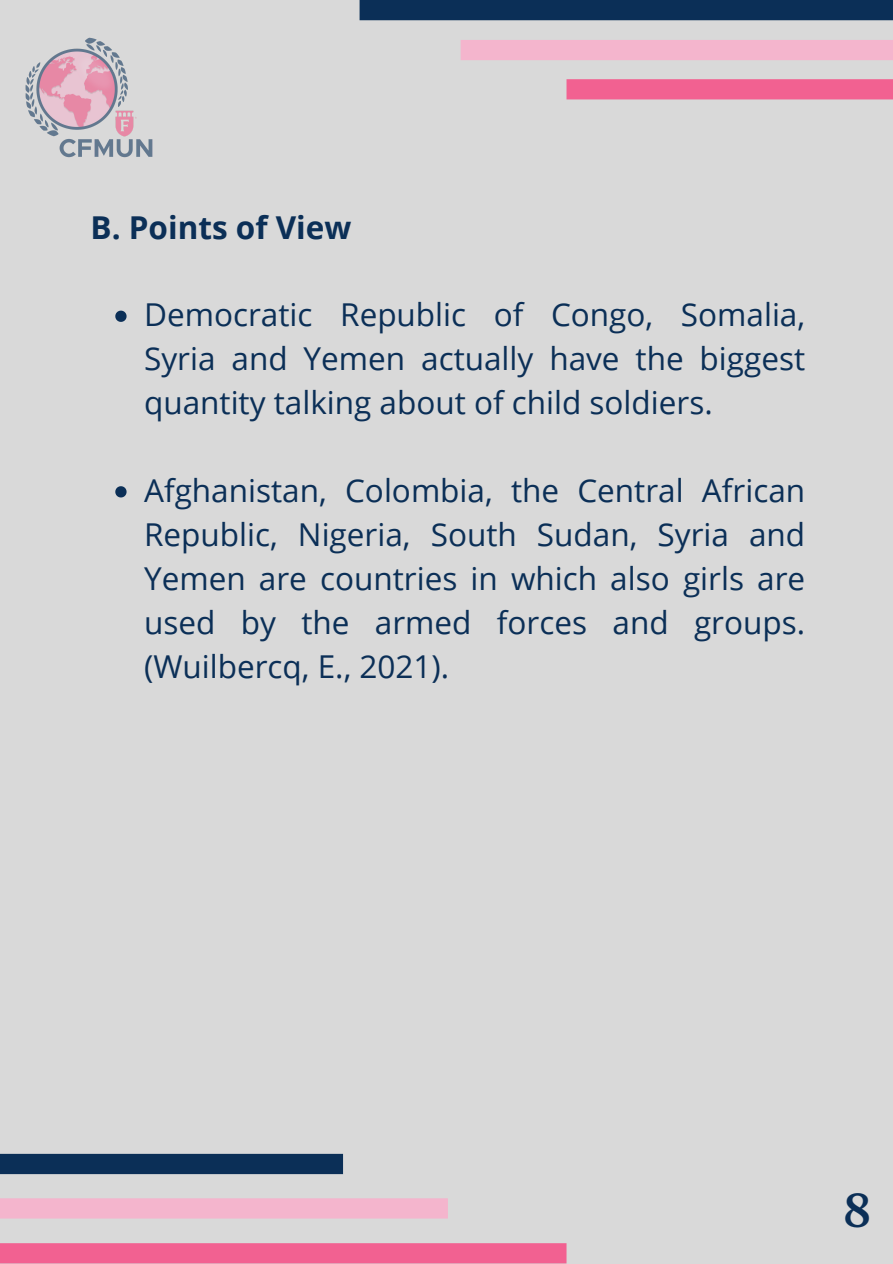
<style>
.page{position:relative;width:893px;height:1264px;background:#fff}
.page>*{position:absolute;margin:0;border:0;box-sizing:border-box;transform-origin:0 0}
.t1{font:47.85px "Roca One";color:#0b2f57}
.t2{font:31.5px/43.8px "Open Sans";color:#0b2f57;text-align:justify}
.t3{font:700 31.5px "Open Sans";color:#0b2f57}
</style>
<div class="page">
<div style="left:0;top:0;width:892px;height:1263px;background:#d9d9d9"></div>
<div style="left:359px;top:0;width:533px;height:20px;background:#0b2f57"></div>
<div style="left:460px;top:40px;width:432px;height:20px;background:#f4b5cd"></div>
<div style="left:566px;top:79px;width:326px;height:20px;background:#f26191"></div>
<div style="left:0;top:1198px;width:448px;height:20px;background:#f4b5cd"></div>
<div style="left:0;top:1243px;width:566px;height:20px;background:#f26191"></div>
<img style="left:25px;top:37px;width:128px;height:121px">
<div style="left:0;top:1153px;width:343px;height:21px;background:#0b2f57"></div>
<svg style="left:115px;top:310px;width:11px;height:12px"></svg>
<svg style="left:115px;top:486px;width:11px;height:11px"></svg>
<h1 class="t3" style="left:90px;top:205px;width:262px">B. Points of View</h1>
<p class="t2" style="left:144px;top:292px;width:662px">Democratic Republic of Congo, Somalia, Syria and Yemen actually have the biggest quantity talking about of child soldiers.</p>
<p class="t2" style="left:144px;top:468px;width:662px">Afghanistan, Colombia, the Central African Republic, Nigeria, South Sudan, Syria and Yemen are countries in which also girls are used by the armed forces and groups. (Wuilbercq, E., 2021).</p>
<p class="t1" style="left:843px;top:1182px;width:30px">8</p>
</div>
